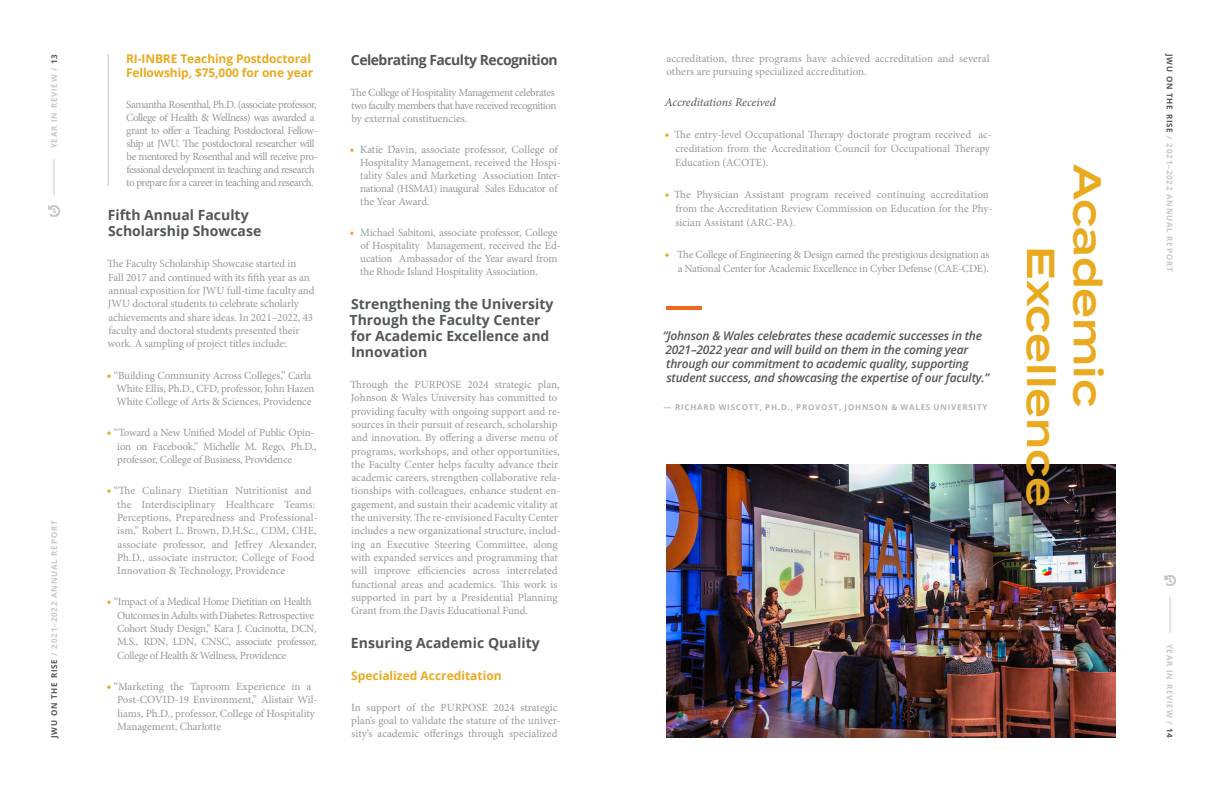
<style>
.page{position:relative;width:1224px;height:792px;background:#fff}
.page>*{position:absolute;margin:0;border:0;box-sizing:border-box;transform-origin:0 0}
.t1{font:600 39px/46.8px "Termina";color:#eaaa20}
.t2{font:700 14px/16px "Open Sans";color:#535659}
.t3{font:700 14px "Open Sans";letter-spacing:-.035em;color:#535659}
.t4{font:italic 600 12px/14px "Open Sans";letter-spacing:-.02em;color:#535659}
.t5{font:700 12px/14px "Open Sans";letter-spacing:-.01em;color:#eaaa20}
.t6{font:italic 12px "Minion Pro";color:#535659}
.Body_Copy{font:11px/13.3px "Minion Pro";letter-spacing:-.01em;color:#96989b}
.Body_Copy-2{font:11px/13px "Minion Pro";letter-spacing:-.045em;color:#96989b}
.Body_Copy-3{font:11px/13.3px "Minion Pro";letter-spacing:-.03em;color:#96989b}
.Body_Copy-4{font:11px/13px "Minion Pro";letter-spacing:-.035em;color:#96989b}
.t7{font:700 8px "Open Sans";letter-spacing:.1em;color:#c8c8c5}
.t8{font:700 8px "Open Sans";letter-spacing:.095em;color:#b2b4b3}
.s1{color:#535659}
.s2{font-style:italic;font-size:13px;color:#eaaa20}
</style>
<div class="page">
<svg style="left:49px;top:206px;width:10px;height:11px"></svg>
<hr style="left:54px;top:159px;width:1px;height:36px;background:#c8c8c5">
<svg style="left:1165px;top:575px;width:10px;height:11px"></svg>
<hr style="left:1170px;top:597px;width:1px;height:36px;background:#c8c8c5">
<img style="left:666px;top:464px;width:450px;height:274px">
<hr style="left:108px;top:54px;width:1px;height:132px;background:#c8c8c5">
<hr style="left:666px;top:306px;width:36px;height:4px;background:#f36821">
<p class="t7" style="left:49px;top:148px;width:96px;rotate:-90deg">YEAR IN REVIEW / <span class="s1">13</span></p>
<p class="t7" style="left:1175px;top:54px;width:219px;rotate:90deg"><span class="s1">JWU ON THE RISE</span> / 2021–2022 ANNUAL REPORT</p>
<p class="t5" style="left:126px;top:52px;width:189px">RI-INBRE Teaching Postdoctoral<br>Fellowship, $75,000 for one year</p>
<p class="Body_Copy-2" style="left:126px;top:98px;width:193px">Samantha Rosenthal, Ph.D. (associate professor, College of Health &amp; Wellness) was awarded a grant to offer a Teaching Postdoctoral Fellow&shy;ship at JWU. The postdoctoral researcher will be mentored by Rosenthal and will receive pro&shy;fessional development in teaching and research to prepare for a career in teaching and research.</p>
<p class="t2" style="left:108px;top:207px;width:155px">Fifth Annual Faculty<br>Scholarship Showcase</p>
<p class="Body_Copy" style="left:107px;top:257px;width:209px">The Faculty Scholarship Showcase started in Fall 2017 and continued with its fifth year as an annual exposition for JWU full-time faculty and JWU doctoral students to celebrate scholarly achievements and share ideas. In 2021–2022, 43 faculty and doctoral students presented their work. A sampling of project titles include:</p>
<p class="Body_Copy" style="left:116px;top:368px;width:200px;text-indent:-10px"><span class="s2">•</span> “Building Community Across Colleges,” Carla<br>White Ellis, Ph.D., CFD, professor, John Hazen<br>White College of Arts &amp; Sciences, Providence</p>
<p class="Body_Copy" style="left:117px;top:426px;width:201px;text-indent:-11px"><span class="s2">•</span> “Toward a New Unified Model of Public Opin&shy;ion on Facebook,” Michelle M. Rego, Ph.D., professor, College of Business, Providence</p>
<p class="Body_Copy" style="left:117px;top:484px;width:202px;text-indent:-11px"><span class="s2">•</span> “The Culinary Dietitian Nutritionist and the Interdisciplinary Healthcare Teams:<br>Perceptions, Preparedness and Professional&shy;ism,” Robert L. Brown, D.H.Sc., CDM, CHE, associate professor, and Jeffrey Alexander, Ph.D., associate instructor, College of Food Innovation &amp; Technology, Providence</p>
<p class="Body_Copy-3" style="left:117px;top:595px;width:201px;text-indent:-10px"><span class="s2">•</span> “Impact of a Medical Home Dietitian on Health Outcomes in Adults with Diabetes: Retrospective Cohort Study Design,” Kara J. Cucinotta, DCN, M.S., RDN, LDN, CNSC, associate professor, College of Health &amp; Wellness, Providence</p>
<p class="Body_Copy" style="left:117px;top:680px;width:202px;text-indent:-11px"><span class="s2">•</span> “Marketing the Taproom Experience in a Post-COVID-19 Environment,” Alistair Wil&shy;liams, Ph.D., professor, College of Hospitality Management, Charlotte</p>
<p class="t3" style="left:351px;top:50px;width:208px">Celebrating Faculty Recognition</p>
<p class="Body_Copy-4" style="left:350px;top:86px;width:208px">The College of Hospitality Management celebrates two faculty members that have received recognition by external constituencies.</p>
<p class="Body_Copy" style="left:360px;top:143px;width:202px;line-height:13px;text-indent:-11px"><span class="s2">•</span> Katie Davin, associate professor, College of Hospitality Management, received the Hospi&shy;tality Sales and Marketing Association Inter&shy;national (HSMAI) inaugural Sales Educator of the Year Award.</p>
<p class="Body_Copy" style="left:360px;top:226px;width:202px;line-height:13px;text-indent:-11px"><span class="s2">•</span> Michael Sabitoni, associate professor, College of Hospitality Management, received the Ed&shy;ucation Ambassador of the Year award from the Rhode Island Hospitality Association.</p>
<p class="t2" style="left:350px;top:295px;width:205px">Strengthening the University<br>Through the Faculty Center for Academic Excellence and<br>Innovation</p>
<p class="Body_Copy" style="left:350px;top:378px;width:212px">Through the PURPOSE 2024 strategic plan, Johnson &amp; Wales University has committed to providing faculty with ongoing support and re&shy;sources in their pursuit of research, scholarship and innovation. By offering a diverse menu of programs, workshops, and other opportunities, the Faculty Center helps faculty advance their academic careers, strengthen collaborative rela&shy;tionships with colleagues, enhance student en&shy;gagement, and sustain their academic vitality at the university. The re-envisioned Faculty Center includes a new organizational structure, includ&shy;ing an Executive Steering Committee, along with expanded services and programming that will improve efficiencies across interrelated functional areas and academics. This work is supported in part by a Presidential Planning Grant from the Davis Educational Fund.</p>
<p class="t2" style="left:351px;top:635px;width:190px">Ensuring Academic Quality</p>
<p class="t5" style="left:351px;top:668px;width:152px">Specialized Accreditation</p>
<p class="Body_Copy" style="left:351px;top:701px;width:211px;line-height:13px">In support of the PURPOSE 2024 strategic plan’s goal to validate the stature of the univer&shy;sity’s academic offerings through specialized</p>
<p class="Body_Copy" style="left:666px;top:52px;width:325px;line-height:13px">accreditation, three programs have achieved accreditation and several others are pursuing specialized accreditation.</p>
<p class="t6" style="left:665px;top:94px;width:113px">Accreditations Received</p>
<p class="Body_Copy" style="left:675px;top:128px;width:318px;line-height:14px;text-indent:-10px"><span class="s2">•</span> The entry-level Occupational Therapy doctorate program received ac&shy;creditation from the Accreditation Council for Occupational Therapy<br>Education (ACOTE).</p>
<p class="Body_Copy" style="left:675px;top:188px;width:319px;line-height:14px;text-indent:-11px"><span class="s2">•</span> The Physician Assistant program received continuing accreditation from the Accreditation Review Commission on Education for the Phy&shy;sician Assistant (ARC-PA).</p>
<p class="Body_Copy" style="left:665px;top:248px;width:326px;line-height:14px;text-align:right"><span class="s2">•</span> The College of Engineering &amp; Design earned the prestigious designation as a National Center for Academic Excellence in Cyber Defense (CAE-CDE).</p>
<p class="t1" style="left:1111px;top:246px;width:262px;text-indent:-82px;rotate:90deg">Academic<br>Excellence</p>
<p class="t4" style="left:663px;top:329px;width:328px">“Johnson &amp; Wales celebrates these academic successes in the 2021–2022 year and will build on them in the coming year through our commitment to academic quality, supporting student success, and showcasing the expertise of our faculty.”</p>
<p class="t8" style="left:663px;top:402px;width:326px">— RICHARD WISCOTT, PH.D., PROVOST, JOHNSON &amp; WALES UNIVERSITY</p>
<p class="t7" style="left:49px;top:738px;width:219px;rotate:-90deg"><span class="s1">JWU ON THE RISE</span> / 2021–2022 ANNUAL REPORT</p>
<p class="t7" style="left:1175px;top:644px;width:96px;rotate:90deg">YEAR IN REVIEW / <span class="s1">14</span></p>
</div>
